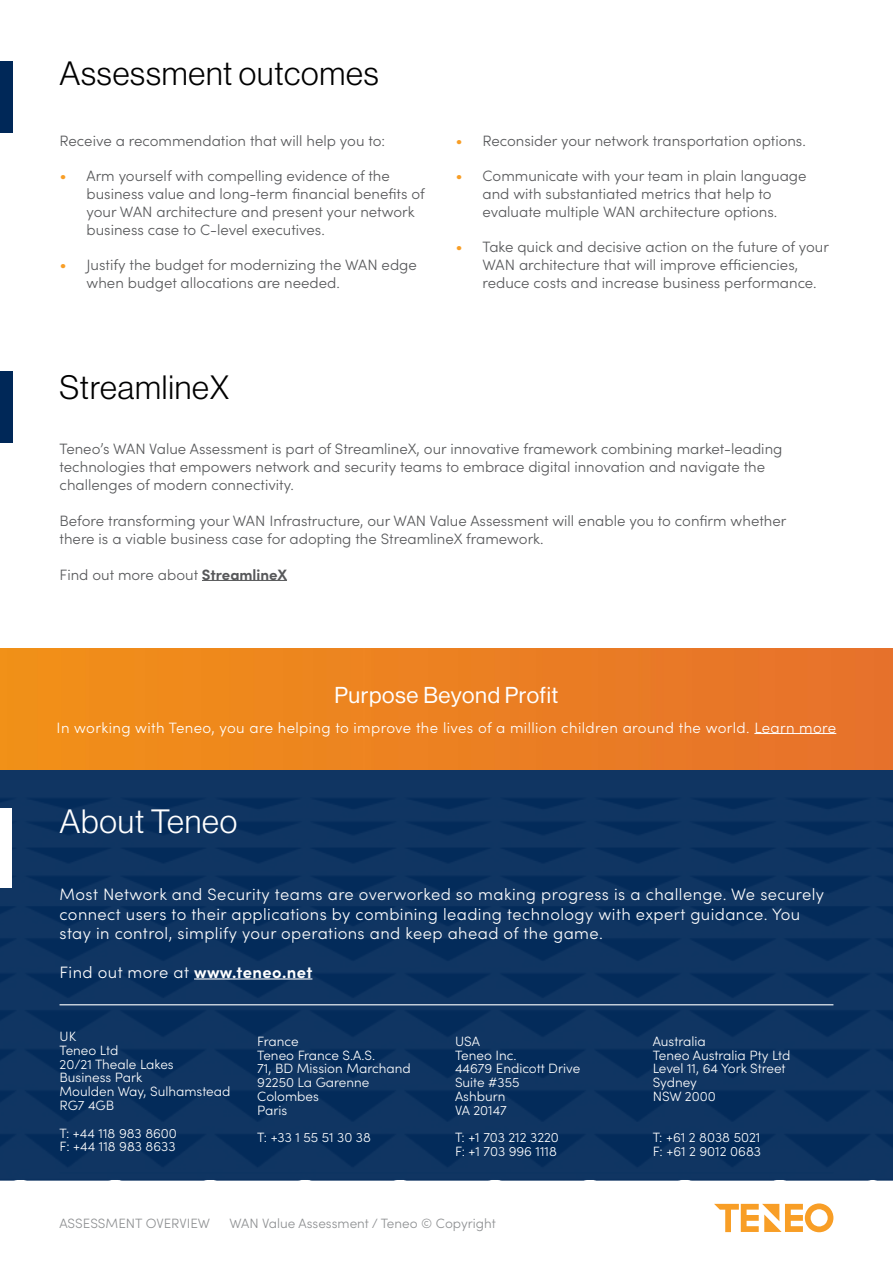
<style>
.page{position:relative;width:893px;height:1263px;background:#fff}
.page>*{position:absolute;margin:0;border:0;box-sizing:border-box;transform-origin:0 0}
.Sub-header_1{font:33px "N Haas Grotesk DS Pro 45 Lt";letter-spacing:.025em;color:#000001}
.Sub-header_1-2{font:33px "N Haas Grotesk DS Pro 45 Lt";letter-spacing:.025em;color:#fff}
.Body_copy_-_11pt_-_White{font:22.5px "N Haas Grotesk DS Pro 55 Rg";letter-spacing:.025em;color:#fff}
.Body_copy_-_11pt_-_White-2{font:300 16.5px/19.5px "Sofia Pro";letter-spacing:.025em;color:#fff}
.Body_copy_8pt{font:300 15px/18px "Sofia Pro";color:#57585a}
.Body_copy_-_11pt_-_White-3{font:300 15px "Sofia Pro";letter-spacing:.025em;color:#fff}
.Bullet_copy_-_11pt{font:300 15px "Sofia Pro";color:#57585a}
.t1{font:300 13.5px/13.8px "Sofia Pro";color:#fff}
.t2{font:300 13.5px "Sofia Pro";color:#8e9092}
.t3{font:300 12px "Sofia Pro";color:#8e9092}
.s1{font-size:16.5px;color:#f89e26}
.s2{font-weight:700}
.s3{font-size:13.5px}
</style>
<div class="page">
<svg style="left:714px;top:1203px;width:119px;height:29px"></svg>
<div style="left:0;top:769px;width:893px;height:411px;background:#0f3562"></div>
<hr style="left:60px;top:1004px;width:773px;height:1px;background:#fff">
<hr style="left:202px;top:580px;width:85px;height:1px;background:#57585a">
<div style="left:0;top:371px;width:13px;height:72px;background:#002858"></div>
<div style="left:0;top:61px;width:13px;height:72px;background:#002858"></div>
<img style="left:0;top:649px;width:893px;height:120px">
<hr style="left:754px;top:733px;width:82px;height:1px;background:#fff">
<hr style="left:194px;top:978px;width:118px;height:1px;background:#fff">
<div style="left:0;top:808px;width:12px;height:80px;background:#fff"></div>
<p class="Sub-header_1" style="left:60px;top:55px;width:321px">Assessment outcomes</p>
<p class="Bullet_copy_-_11pt" style="left:60px;top:130px;width:327px">Receive a recommendation that will help you to:</p>
<p class="Body_copy_8pt" style="left:87px;top:166px;width:340px;text-indent:-27px"><span class="s1">•</span> Arm yourself with compelling evidence of the business value and long-term financial benefits of your WAN architecture and present your network business case to C-level executives.</p>
<p class="Body_copy_8pt" style="left:87px;top:255px;width:332px;text-indent:-27px"><span class="s1">•</span> Justify the budget for modernizing the WAN edge when budget allocations are needed.</p>
<p class="Body_copy_8pt" style="left:455px;top:131px;width:352px"><span class="s1">•</span> Reconsider your network transportation options.</p>
<p class="Body_copy_8pt" style="left:455px;top:166px;width:353px;text-align:center"><span class="s1">•</span> Communicate with your team in plain language and with substantiated metrics that help to evaluate multiple WAN architecture options.</p>
<p class="Body_copy_8pt" style="left:482px;top:237px;width:348px;text-indent:-27px"><span class="s1">•</span> Take quick and decisive action on the future of your<br>WAN architecture that will improve efficiencies, reduce costs and increase business performance.</p>
<p class="Sub-header_1" style="left:60px;top:368px;width:171px">StreamlineX</p>
<p class="Body_copy_8pt" style="left:60px;top:438px;width:724px">Teneo’s WAN Value Assessment is part of StreamlineX, our innovative framework combining market-leading technologies that empowers network and security teams to embrace digital innovation and navigate the challenges of modern connectivity.</p>
<p class="Body_copy_8pt" style="left:60px;top:510px;width:728px">Before transforming your WAN Infrastructure, our WAN Value Assessment will enable you to confirm whether there is a viable business case for adopting the StreamlineX framework.</p>
<p class="Body_copy_8pt" style="left:60px;top:564px;width:229px">Find out more about <span class="s2">StreamlineX</span></p>
<p class="Body_copy_-_11pt_-_White" style="left:334px;top:682px;width:225px">Purpose Beyond Profit</p>
<p class="Body_copy_-_11pt_-_White-3" style="left:57px;top:716px;width:781px">In working with Teneo, you are helping to improve the lives of a million children around the world. Learn more</p>
<p class="Sub-header_1-2" style="left:60px;top:803px;width:179px">About Teneo</p>
<p class="Body_copy_-_11pt_-_White-2" style="left:60px;top:884px;width:766px">Most Network and Security teams are overworked so making progress is a challenge. We securely connect users to their applications by combining leading technology with expert guidance. You stay in control, simplify your operations and keep ahead of the game.</p>
<p class="Body_copy_-_11pt_-_White-2" style="left:60px;top:962px;width:254px">Find out more at <span class="s2">www.teneo.net</span></p>
<p class="t1" style="left:60px;top:1028px;width:18px">UK</p>
<p class="t1" style="left:60px;top:1042px;width:60px">Teneo Ltd</p>
<p class="t1" style="left:60px;top:1056px;width:116px">20/21 Theale Lakes<br>Business Park</p>
<p class="t1" style="left:60px;top:1084px;width:172px">Moulden Way, Sulhamstead</p>
<p class="t1" style="left:60px;top:1097px;width:56px">RG7 4GB</p>
<p class="t1" style="left:60px;top:1125px;width:119px">T: +44 118 983 8600</p>
<p class="t1" style="left:60px;top:1139px;width:117px">F: +44 118 983 8633</p>
<p class="t1" style="left:257px;top:1033px;width:43px">France</p>
<p class="t1" style="left:257px;top:1047px;width:119px">Teneo France S.A.S.</p>
<p class="t1" style="left:257px;top:1061px;width:155px">71, BD Mission Marchand</p>
<p class="t1" style="left:257px;top:1075px;width:114px">92250 La Garenne</p>
<p class="t1" style="left:257px;top:1088px;width:63px">Colombes</p>
<p class="t1" style="left:257px;top:1095px;width:115px;line-height:27.6px">Paris<br>T: +33 1 55 51 30 38</p>
<p class="t1" style="left:455px;top:1033px;width:26px">USA</p>
<p class="t1" style="left:455px;top:1047px;width:63px">Teneo Inc.</p>
<p class="t1" style="left:455px;top:1061px;width:127px">44679 Endicott Drive</p>
<p class="t1" style="left:455px;top:1075px;width:66px">Suite #355</p>
<p class="t1" style="left:455px;top:1088px;width:52px">Ashburn</p>
<p class="t1" style="left:455px;top:1102px;width:53px">VA 20147</p>
<p class="t1" style="left:455px;top:1130px;width:105px">T: +1 703 212 3220</p>
<p class="t1" style="left:455px;top:1144px;width:104px">F: +1 703 996 1118</p>
<p class="t2" style="left:229px;top:1213px;width:268px">WAN Value Assessment / Teneo © Copyright</p>
<p class="t3" style="left:60px;top:1216px;width:349px"><span class="s3">ASSESSMENT OVERVIEW</span>SD-WAN Workshop / Teneo © Copyright</p>
<p class="t2" style="left:60px;top:1216px;width:76px">DATA SHEET</p>
<p class="t1" style="left:653px;top:1033px;width:55px">Australia</p>
<p class="t1" style="left:653px;top:1047px;width:139px">Teneo Australia Pty Ltd</p>
<p class="t1" style="left:653px;top:1061px;width:134px">Level 11, 64 York Street</p>
<p class="t1" style="left:653px;top:1075px;width:46px">Sydney</p>
<p class="t1" style="left:653px;top:1088px;width:65px">NSW 2000</p>
<p class="t1" style="left:653px;top:1130px;width:109px">T: +61 2 8038 5021</p>
<p class="t1" style="left:653px;top:1144px;width:110px">F: +61 2 9012 0683</p>
</div>
